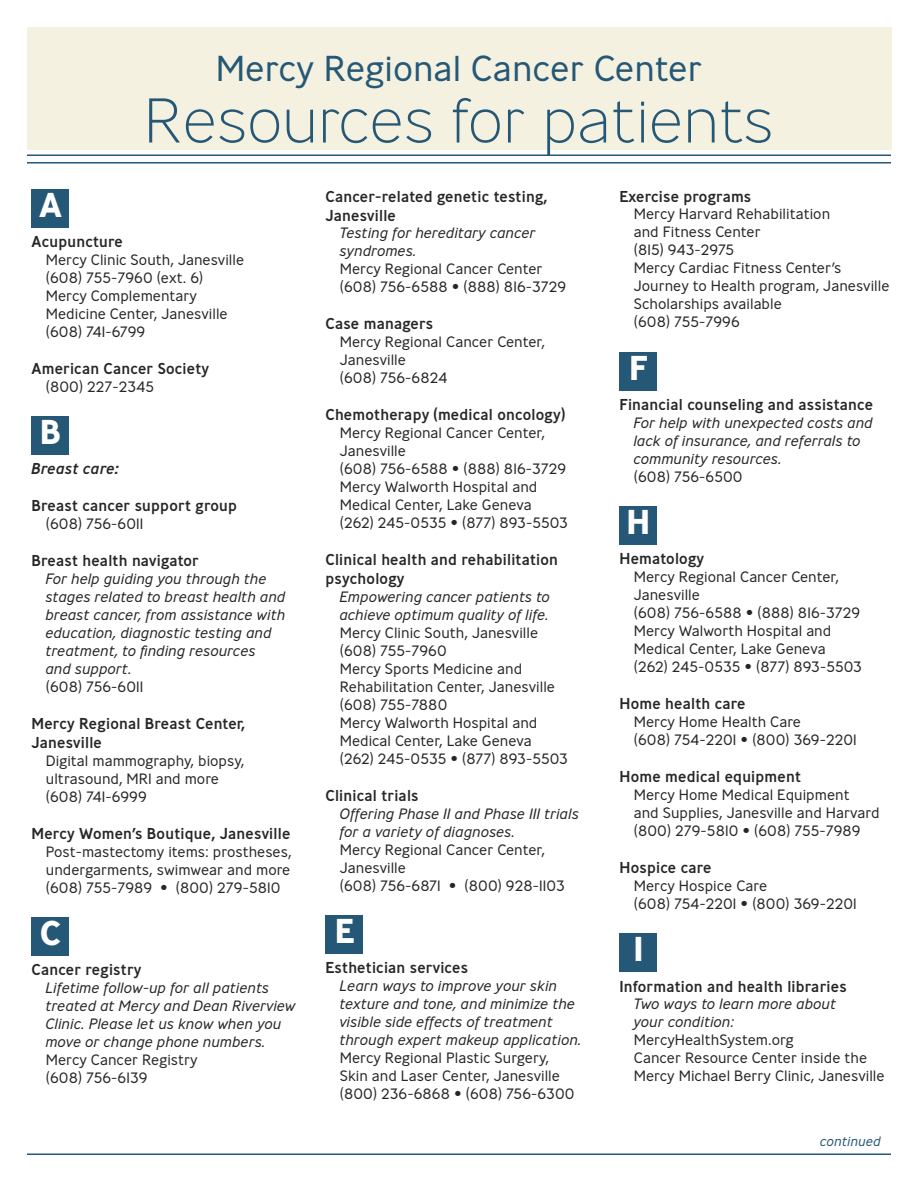
<style>
.page{position:relative;width:918px;height:1188px;background:#fff}
.page>*{position:absolute;margin:0;border:0;box-sizing:border-box;transform-origin:0 0}
.t1{font:200 63px "Ministry";color:#255776}
.t2{font:300 36px "Ministry";color:#255776}
.t3{font:700 34.5px "Ministry";color:#fff}
.t4{font:500 15.75px/18.9px "Ministry";color:#272627}
.t5{font:italic 500 15.75px "Ministry";color:#272627}
.t6{font:300 15px/18px "Ministry";color:#272627}
.t7{font:italic 300 15px/18px "Ministry";color:#272627}
.t8{font:italic 300 13.5px "Ministry";color:#255776}
</style>
<div class="page">
<div style="left:32px;top:189px;width:37px;height:39px;background:#255776"></div>
<div style="left:32px;top:416px;width:37px;height:39px;background:#255776"></div>
<div style="left:32px;top:917px;width:37px;height:39px;background:#255776"></div>
<div style="left:325px;top:915px;width:38px;height:39px;background:#255776"></div>
<div style="left:619px;top:352px;width:38px;height:39px;background:#255776"></div>
<div style="left:619px;top:506px;width:38px;height:39px;background:#255776"></div>
<div style="left:619px;top:933px;width:38px;height:39px;background:#255776"></div>
<div style="left:27px;top:27px;width:864px;height:122px;background:#f4f1e0"></div>
<hr style="left:27px;top:1154px;width:864px;height:1px;background:#255776">
<hr style="left:27px;top:154px;width:864px;height:2px;background:#255776">
<hr style="left:27px;top:162px;width:864px;height:2px;background:#255776">
<h2 class="t2" style="left:216px;top:56px;width:488px">Mercy Regional Cancer Center</h2>
<h1 class="t1" style="left:144px;top:98px;width:631px">Resources for patients</h1>
<h3 class="t3" style="left:39px;top:193px;width:25px">A</h3>
<p class="t4" style="left:32px;top:234px;width:93px">Acupuncture</p>
<p class="t6" style="left:46px;top:252px;width:200px">Mercy Clinic South, Janesville (608) 755-7960 (ext. 6)<br>Mercy Complementary<br>Medicine Center, Janesville (608) 741-6799</p>
<p class="t4" style="left:32px;top:361px;width:179px">American Cancer Society</p>
<p class="t6" style="left:46px;top:379px;width:110px">(800) 227-2345</p>
<h3 class="t3" style="left:40px;top:420px;width:23px">B</h3>
<p class="t5" style="left:32px;top:463px;width:90px">Breast care:</p>
<p class="t4" style="left:31px;top:498px;width:207px">Breast cancer support group</p>
<p class="t6" style="left:46px;top:516px;width:99px">(608) 756-6011</p>
<p class="t4" style="left:32px;top:553px;width:169px">Breast health navigator</p>
<p class="t7" style="left:46px;top:571px;width:241px">For help guiding you through the stages related to breast health and breast cancer, from assistance with education, diagnostic testing and treatment, to finding resources<br>and support.</p>
<p class="t6" style="left:46px;top:679px;width:99px">(608) 756-6011</p>
<p class="t4" style="left:31px;top:716px;width:215px">Mercy Regional Breast Center,<br>Janesville</p>
<p class="t6" style="left:46px;top:753px;width:200px">Digital mammography, biopsy, ultrasound, MRI and more (608) 741-6999</p>
<p class="t4" style="left:32px;top:826px;width:261px">Mercy Women’s Boutique, Janesville</p>
<p class="t6" style="left:46px;top:844px;width:247px;text-align:justify">Post-mastectomy items: prostheses, undergarments, swimwear and more (608) 755-7989 • (800) 279-5810</p>
<p class="t4" style="left:325px;top:188px;width:224px">Cancer-related genetic testing,<br>Janesville</p>
<p class="t7" style="left:340px;top:225px;width:198px">Testing for hereditary cancer syndromes.</p>
<p class="t6" style="left:340px;top:261px;width:228px">Mercy Regional Cancer Center (608) 756-6588 • (888) 816-3729</p>
<p class="t4" style="left:325px;top:316px;width:109px">Case managers</p>
<p class="t6" style="left:340px;top:334px;width:207px">Mercy Regional Cancer Center,<br>Janesville<br>(608) 756-6824</p>
<p class="t4" style="left:325px;top:407px;width:241px">Chemotherapy (medical oncology)</p>
<p class="t6" style="left:340px;top:425px;width:230px">Mercy Regional Cancer Center,<br>Janesville<br>(608) 756-6588 • (888) 816-3729<br>Mercy Walworth Hospital and<br>Medical Center, Lake Geneva (262) 245-0535 • (877) 893-5503</p>
<p class="t4" style="left:325px;top:552px;width:234px">Clinical health and rehabilitation psychology</p>
<p class="t7" style="left:340px;top:589px;width:212px">Empowering cancer patients to achieve optimum quality of life.</p>
<p class="t6" style="left:340px;top:625px;width:230px">Mercy Clinic South, Janesville (608) 755-7960<br>Mercy Sports Medicine and<br>Rehabilitation Center, Janesville (608) 755-7880<br>Mercy Walworth Hospital and<br>Medical Center, Lake Geneva (262) 245-0535 • (877) 893-5503</p>
<p class="t4" style="left:325px;top:788px;width:95px">Clinical trials</p>
<p class="t7" style="left:340px;top:806px;width:241px">Offering Phase II and Phase III trials for a variety of diagnoses.</p>
<p class="t6" style="left:340px;top:842px;width:227px">Mercy Regional Cancer Center,<br>Janesville<br>(608) 756-6871 • (800) 928-1103</p>
<h3 class="t3" style="left:40px;top:921px;width:23px">C</h3>
<h3 class="t3" style="left:334px;top:919px;width:22px">E</h3>
<p class="t4" style="left:32px;top:962px;width:112px">Cancer registry</p>
<p class="t7" style="left:46px;top:980px;width:252px">Lifetime follow-up for all patients treated at Mercy and Dean Riverview Clinic. Please let us know when you move or change phone numbers.</p>
<p class="t6" style="left:46px;top:1052px;width:153px">Mercy Cancer Registry (608) 756-6139</p>
<p class="t4" style="left:325px;top:960px;width:144px">Esthetician services</p>
<p class="t7" style="left:340px;top:978px;width:244px">Learn ways to improve your skin texture and tone, and minimize the visible side effects of treatment through expert makeup application.</p>
<p class="t6" style="left:340px;top:1050px;width:237px">Mercy Regional Plastic Surgery,<br>Skin and Laser Center, Janesville (800) 236-6868 • (608) 756-6300</p>
<p class="t4" style="left:619px;top:188px;width:134px">Exercise programs</p>
<p class="t6" style="left:634px;top:206px;width:257px">Mercy Harvard Rehabilitation<br>and Fitness Center<br>(815) 943-2975<br>Mercy Cardiac Fitness Center’s<br>Journey to Health program, Janesville<br>Scholarships available<br>(608) 755-7996</p>
<h3 class="t3" style="left:629px;top:356px;width:21px">F</h3>
<p class="t4" style="left:619px;top:397px;width:255px">Financial counseling and assistance</p>
<p class="t7" style="left:634px;top:415px;width:241px">For help with unexpected costs and lack of insurance, and referrals to community resources.</p>
<p class="t6" style="left:634px;top:469px;width:110px">(608) 756-6500</p>
<h3 class="t3" style="left:626px;top:510px;width:26px">H</h3>
<p class="t4" style="left:619px;top:551px;width:87px">Hematology</p>
<p class="t6" style="left:634px;top:569px;width:230px">Mercy Regional Cancer Center,<br>Janesville<br>(608) 756-6588 • (888) 816-3729<br>Mercy Walworth Hospital and<br>Medical Center, Lake Geneva (262) 245-0535 • (877) 893-5503</p>
<p class="t4" style="left:619px;top:696px;width:128px">Home health care</p>
<p class="t6" style="left:634px;top:714px;width:225px">Mercy Home Health Care<br>(608) 754-2201 • (800) 369-2201</p>
<p class="t4" style="left:619px;top:769px;width:183px">Home medical equipment</p>
<p class="t6" style="left:634px;top:787px;width:247px">Mercy Home Medical Equipment<br>and Supplies, Janesville and Harvard (800) 279-5810 • (608) 755-7989</p>
<p class="t4" style="left:619px;top:860px;width:94px">Hospice care</p>
<p class="t6" style="left:634px;top:878px;width:225px">Mercy Hospice Care<br>(608) 754-2201 • (800) 369-2201</p>
<h3 class="t3" style="left:633px;top:937px;width:12px">I</h3>
<p class="t4" style="left:619px;top:978px;width:229px">Information and health libraries</p>
<p class="t7" style="left:634px;top:996px;width:204px">Two ways to learn more about your condition:</p>
<p class="t6" style="left:634px;top:1032px;width:252px">MercyHealthSystem.org<br>Cancer Resource Center inside the<br>Mercy Michael Berry Clinic, Janesville</p>
<p class="t8" style="left:820px;top:1136px;width:62px">continued</p>
</div>
